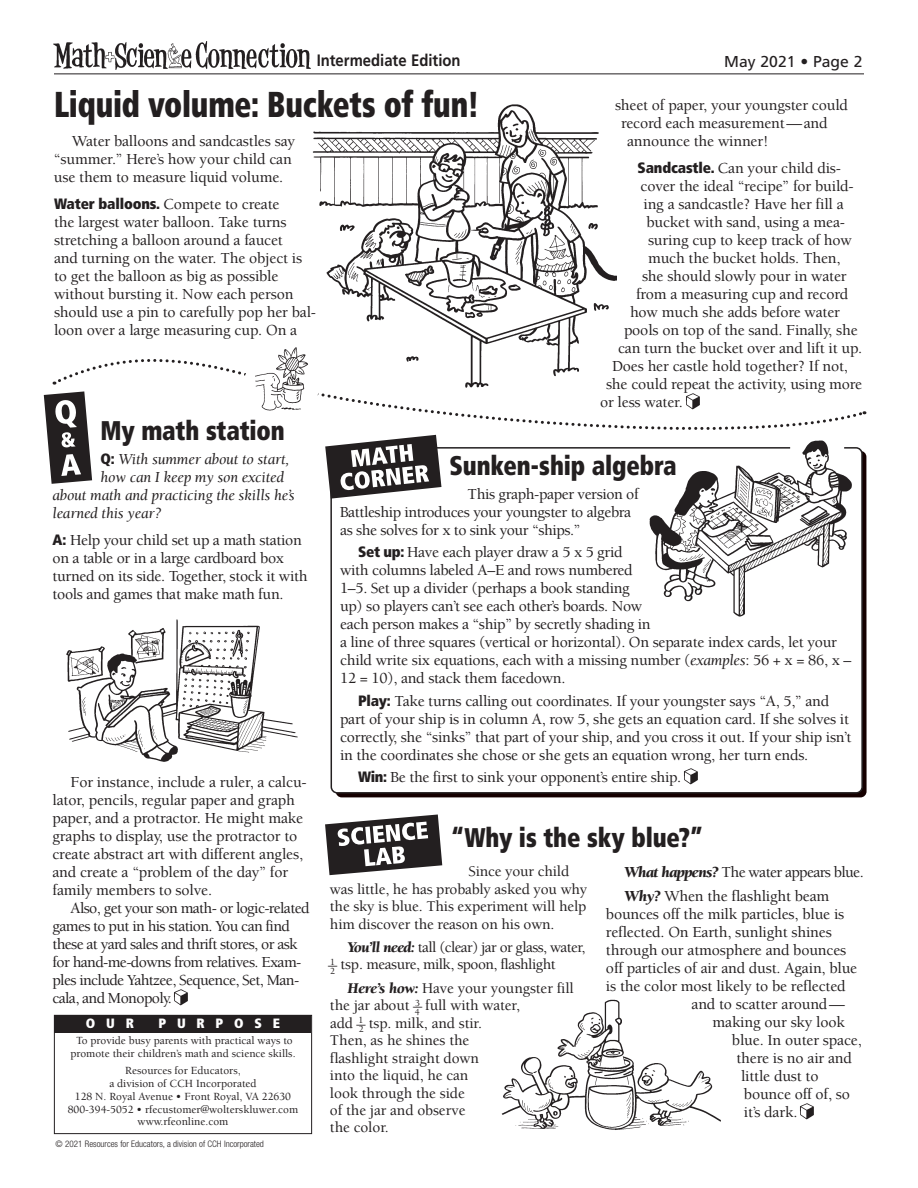
<style>
.page{position:relative;width:918px;height:1188px;background:#fff}
.page>*{position:absolute;margin:0;border:0;box-sizing:border-box;transform-origin:0 0}
.t1{font:900 condensed 36px "Frutiger LT Pro";letter-spacing:-.01em;color:#231f20;scale:.85 1}
.t2{font:900 condensed 27px "Frutiger LT Pro";letter-spacing:-.005em;color:#231f20;scale:.9 1}
.t3{font:700 16.5px "Frutiger LT Pro";color:#231f20;scale:.9 1}
.t4{font:500 15.75px/18px "Berkeley Std";letter-spacing:-.01em;color:#231f20}
.t5{font:500 15.75px "Berkeley Std";letter-spacing:-.04em;color:#231f20}
.t6{font:italic 15.75px "Berkeley Std";letter-spacing:-.01em;color:#231f20}
.t7{font:15.75px "Frutiger LT Pro";color:#231f20}
.t8{font:500 15.3px/17.4px "Berkeley Std";letter-spacing:-.01em;color:#231f20}
.t9{font:500 15.3px/17.4px "Berkeley Std";letter-spacing:-.03em;color:#231f20}
.t10{font:900 condensed 13.5px "Frutiger LT Pro";letter-spacing:.8em;color:#fff}
.t11{font:500 11.25px/12.8px "Berkeley Std";color:#231f20;text-align:center}
.t12{font:300 condensed 9px "Helvetica Neue";color:#231f20}
.s1{font-family:"Frutiger LT Pro";font-weight:900;font-stretch:condensed;font-size:15px}
.s2{font-family:"Frutiger LT Pro";font-weight:900;font-style:normal;font-stretch:condensed;font-size:15px}
.s3{font-weight:400;font-style:italic}
.s4{font-weight:900;font-style:italic}
.s5{font-size:13.05px}
</style>
<div class="page">
<div style="left:54px;top:1015px;width:258px;height:119px;border:1px solid #231f20"></div>
<div style="left:55px;top:1015px;width:256px;height:18px;background:#231f20"></div>
<hr style="left:54px;top:74px;width:810px;height:1px;background:#231f20">
<img style="left:53px;top:42px;width:258px;height:28px">
<img style="left:800px;top:1103px;width:14px;height:17px">
<img style="left:174px;top:989px;width:14px;height:17px">
<img style="left:684px;top:768px;width:14px;height:17px">
<svg style="left:44px;top:359px;width:821px;height:140px"></svg>
<svg style="left:325px;top:815px;width:117px;height:60px"></svg>
<img style="left:252px;top:347px;width:62px;height:66px">
<img style="left:646px;top:440px;width:210px;height:177px">
<img style="left:310px;top:104px;width:306px;height:285px">
<img style="left:66px;top:619px;width:232px;height:143px">
<img style="left:501px;top:999px;width:220px;height:131px">
<h1 class="t3" style="left:317px;top:51px;width:162px">Intermediate Edition</h1>
<h1 class="t7" style="left:724px;top:53px;width:140px">May 2021 • Page 2</h1>
<h2 class="t1" style="left:54px;top:82px;width:502px">Liquid volume: Buckets of fun!</h2>
<p class="t4" style="left:615px;top:96px;width:235px">sheet of paper, your youngster could</p>
<p class="t4" style="left:621px;top:114px;width:208px">record each measurement—and</p>
<p class="t4" style="left:627px;top:132px;width:143px">announce the winner!</p>
<p class="t4" style="left:638px;top:159px;width:205px"><span class="s1">Sandcastle.</span> Can your child dis-</p>
<p class="t4" style="left:641px;top:177px;width:215px">cover the ideal “recipe” for build-</p>
<p class="t4" style="left:644px;top:195px;width:202px">ing a sandcastle? Have her fill a</p>
<p class="t4" style="left:647px;top:213px;width:200px">bucket with sand, using a mea-</p>
<p class="t4" style="left:648px;top:231px;width:205px">suring cup to keep track of how</p>
<p class="t4" style="left:648px;top:249px;width:194px">much the bucket holds. Then,</p>
<p class="t4" style="left:642px;top:267px;width:206px">she should slowly pour in water</p>
<p class="t4" style="left:636px;top:285px;width:214px">from a measuring cup and record</p>
<p class="t4" style="left:630px;top:303px;width:212px">how much she adds before water</p>
<p class="t4" style="left:624px;top:321px;width:235px">pools on top of the sand. Finally, she</p>
<p class="t4" style="left:618px;top:339px;width:246px">can turn the bucket over and lift it up.</p>
<p class="t4" style="left:612px;top:357px;width:237px">Does her castle hold together? If not,</p>
<p class="t4" style="left:606px;top:375px;width:258px">she could repeat the activity, using more</p>
<p class="t4" style="left:600px;top:393px;width:85px">or less water.</p>
<p class="t4" style="left:54px;top:132px;width:243px;text-indent:18px">Water balloons and sandcastles say “summer.” Here’s how your child can use them to measure liquid volume.</p>
<p class="t4" style="left:54px;top:195px;width:264px"><span class="s1">Water balloons.</span> Compete to create<br>the largest water balloon. Take turns stretching a balloon around a faucet<br>and turning on the water. The object is to get the balloon as big as possible without bursting it. Now each person should use a pin to carefully pop her bal&shy;loon over a large measuring cup. On a</p>
<p class="t2" style="left:100px;top:414px;width:206px">My math station</p>
<p class="t6" style="left:100px;top:451px;width:191px"><span class="s2">Q:</span> With summer about to start,</p>
<p class="t6" style="left:101px;top:469px;width:185px">how can I keep my son excited</p>
<p class="t6" style="left:52px;top:487px;width:244px">about math and practicing the skills he’s</p>
<p class="t6" style="left:52px;top:505px;width:110px">learned this year?</p>
<p class="t4" style="left:52px;top:532px;width:257px"><span class="s1">A:</span> Help your child set up a math station on a table or in a large cardboard box turned on its side. Together, stock it with tools and games that make math fun.</p>
<p class="t4" style="left:70px;top:773px;width:238px">For instance, include a ruler, a calcu-</p>
<p class="t4" style="left:52px;top:791px;width:244px">lator, pencils, regular paper and graph</p>
<p class="t4" style="left:52px;top:809px;width:252px">paper, and a protractor. He might make</p>
<p class="t4" style="left:52px;top:827px;width:246px">graphs to display, use the protractor to</p>
<p class="t4" style="left:52px;top:845px;width:252px">create abstract art with different angles,</p>
<p class="t4" style="left:52px;top:863px;width:237px">and create a “problem of the day” for</p>
<p class="t4" style="left:52px;top:881px;width:161px">family members to solve.</p>
<p class="t5" style="left:70px;top:899px;width:240px">Also, get your son math- or logic-related</p>
<p class="t5" style="left:52px;top:917px;width:239px">games to put in his station. You can find</p>
<p class="t5" style="left:52px;top:935px;width:247px">these at yard sales and thrift stores, or ask</p>
<p class="t5" style="left:52px;top:953px;width:250px">for hand-me-downs from relatives. Exam-</p>
<p class="t5" style="left:52px;top:971px;width:248px">ples include Yahtzee, Sequence, Set, Man-</p>
<p class="t5" style="left:52px;top:989px;width:121px">cala, and Monopoly.</p>
<p class="t10" style="left:86px;top:1015px;width:50px">OUR</p>
<p class="t10" style="left:158px;top:1015px;width:123px">PURPOSE</p>
<p class="t11" style="left:70px;top:1035px;width:227px">To provide busy parents with practical ways to promote their children’s math and science skills.</p>
<p class="t11" style="left:68px;top:1065px;width:232px">Resources for Educators,<br>a division of CCH Incorporated<br>128 N. Royal Avenue • Front Royal, VA 22630<br>800-394-5052 • rfecustomer@wolterskluwer.com www.rfeonline.com</p>
<p class="t12" style="left:56px;top:1139px;width:210px">© 2021 Resources for Educators, a division of CCH Incorporated</p>
<p class="t2" style="left:450px;top:449px;width:254px">Sunken-ship algebra</p>
<p class="t4" style="left:340px;top:485px;width:300px;text-indent:127px">This graph-paper version of<br>Battleship introduces your youngster to algebra as she solves for x to sink your “ships.”</p>
<p class="t4" style="left:340px;top:544px;width:513px;text-indent:18px"><span class="s1">Set up:</span> Have each player draw a 5 x 5 grid<br>with columns labeled A–E and rows numbered<br>1–5. Set up a divider (perhaps a book standing<br>up) so players can’t see each other’s boards. Now<br>each person makes a “ship” by secretly shading in<br>a line of three squares (vertical or horizontal). On separate index cards, let your child write six equations, each with a missing number (<span class="s3">examples</span>: 56 + x = 86, x – 12 = 10), and stack them facedown.</p>
<p class="t4" style="left:340px;top:692px;width:513px;text-indent:18px"><span class="s1">Play:</span> Take turns calling out coordinates. If your youngster says “A, 5,” and part of your ship is in column A, row 5, she gets an equation card. If she solves it correctly, she “sinks” that part of your ship, and you cross it out. If your ship isn’t in the coordinates she chose or she gets an equation wrong, her turn ends.</p>
<p class="t4" style="left:358px;top:769px;width:325px"><span class="s1">Win:</span> Be the first to sink your opponent’s entire ship.</p>
<h2 class="t2" style="left:451px;top:821px;width:282px">“Why is the sky blue?”</h2>
<p class="t4" style="left:624px;top:860px;width:241px;line-height:24px"><span class="s4">What happens?</span> The water appears blue.<br><span class="s4">Why?</span> When the flashlight beam</p>
<p class="t4" style="left:606px;top:905px;width:240px">bounces off the milk particles, blue is</p>
<p class="t4" style="left:606px;top:923px;width:227px">reflected. On Earth, sunlight shines</p>
<p class="t4" style="left:606px;top:941px;width:242px">through our atmosphere and bounces</p>
<p class="t4" style="left:606px;top:959px;width:253px">off particles of air and dust. Again, blue</p>
<p class="t4" style="left:606px;top:977px;width:241px">is the color most likely to be reflected</p>
<p class="t4" style="left:692px;top:995px;width:155px">and to scatter around—</p>
<p class="t4" style="left:712px;top:1013px;width:134px">making our sky look</p>
<p class="t4" style="left:732px;top:1031px;width:131px">blue. In outer space,</p>
<p class="t4" style="left:737px;top:1049px;width:117px">there is no air and</p>
<p class="t4" style="left:741px;top:1067px;width:79px">little dust to</p>
<p class="t4" style="left:744px;top:1085px;width:108px">bounce off of, so</p>
<p class="t4" style="left:744px;top:1103px;width:55px">it’s dark.</p>
<p class="t8" style="left:330px;top:863px;width:259px;text-indent:139px">Since your child was little, he has probably asked you why the sky is blue. This experiment will help him discover the reason on his own.</p>
<p class="t9" style="left:328px;top:939px;width:259px;text-indent:19px"><span class="s4">You’ll need:</span> tall (clear) jar or glass, water,<br><sup>1</sup><span class="s5">–</span><sub>2</sub> tsp. measure, milk, spoon, flashlight</p>
<p class="t8" style="left:330px;top:979px;width:245px;text-indent:17px"><span class="s4">Here’s how:</span> Have your youngster fill the jar about <sup>3</sup><span class="s5">–</span><sub>4</sub> full with water,<br>add <sup>1</sup><span class="s5">–</span><sub>2</sub> tsp. milk, and stir.<br>Then, as he shines the<br>flashlight straight down<br>into the liquid, he can<br>look through the side<br>of the jar and observe<br>the color.</p>
</div>
